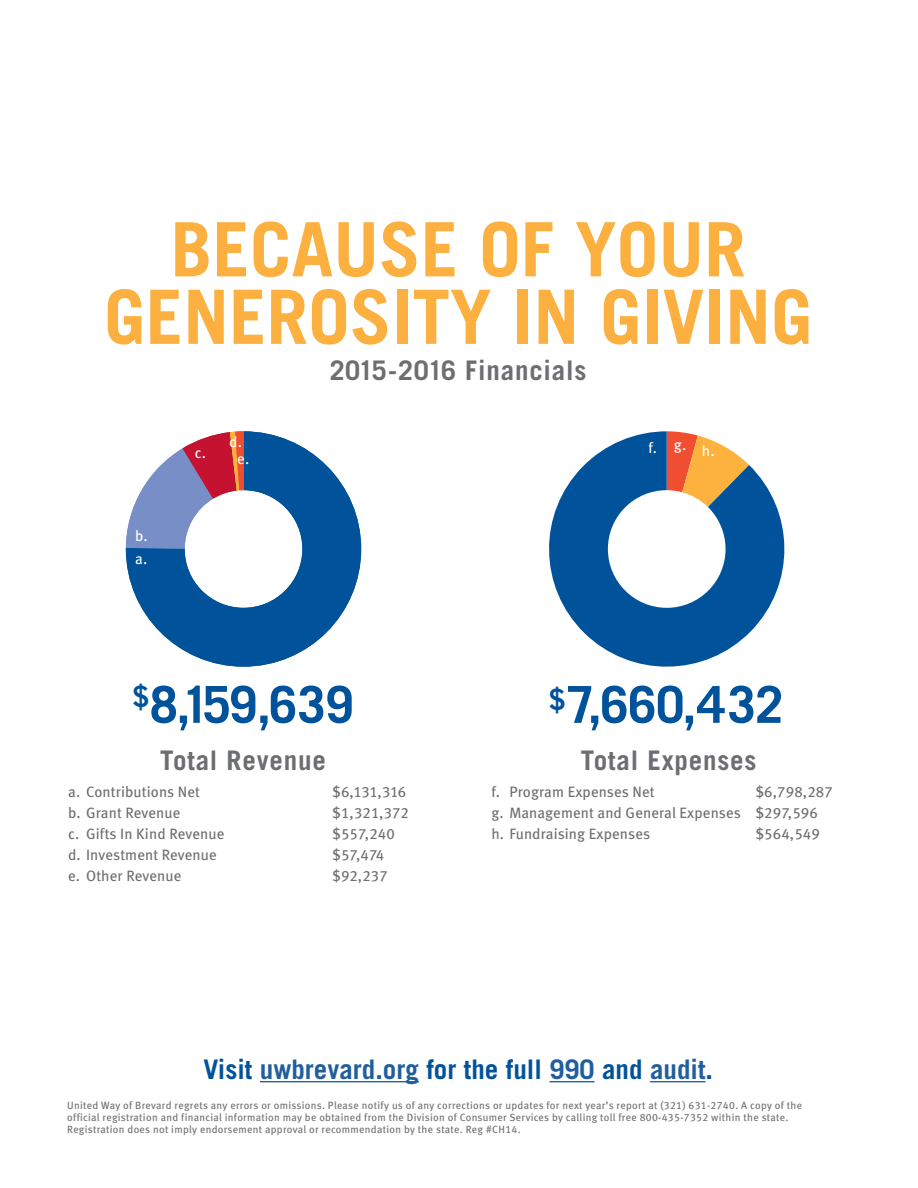
<style>
.page{position:relative;width:918px;height:1188px;background:#fff}
.page>*{position:absolute;margin:0;border:0;box-sizing:border-box;transform-origin:0 0}
.t1{font:700 75px/67.5px "Trade Gothic";color:#fbb040;text-align:center}
.t2{font:700 51px "Trade Gothic";letter-spacing:-.01em;color:#00539b}
.t3{font:700 27px "Trade Gothic";letter-spacing:.03em;color:#6d6e71}
.t4{font:700 27px "Trade Gothic";color:#215e9e}
.t5{font:15px/21px "Meta Book LF";letter-spacing:.01em;color:#6d6e71}
.t6{font:15px/17px "Meta Book LF";color:#fff;text-align:center}
.t7{font:10.5px/12px "Meta Book LF";letter-spacing:.03em;color:#6d6e71}
.s1{color:#00539b}
</style>
<div class="page">
<svg style="left:126px;top:431px;width:235px;height:236px;fill:#00539b"></svg>
<svg style="left:126px;top:431px;width:117px;height:117px"></svg>
<svg style="left:549px;top:431px;width:236px;height:236px;fill:#00539b"></svg>
<hr style="left:260px;top:1081px;width:159px;height:1px;background:#215e9e">
<hr style="left:549px;top:1081px;width:46px;height:1px;background:#215e9e">
<hr style="left:650px;top:1081px;width:56px;height:1px;background:#215e9e">
<h1 class="t1" style="left:104px;top:215px;width:710px">BECAUSE OF YOUR<br>GENEROSITY IN GIVING</h1>
<h3 class="t3" style="left:330px;top:354px;width:258px">2015-2016 Financials</h3>
<h3 class="t6" style="left:135px;top:527px;width:14px">b.</h3>
<h3 class="t6" style="left:135px;top:550px;width:14px">a.</h3>
<h3 class="t6" style="left:195px;top:444px;width:13px">c.</h3>
<h3 class="t6" style="left:229px;top:434px;width:21px">d. e.</h3>
<h2 class="t2" style="left:133px;top:673px;width:222px"><sup>$</sup>8,159,639</h2>
<h3 class="t3" style="left:160px;top:743px;width:167px">Total Revenue</h3>
<h3 class="t5" style="left:68px;top:781px;width:133px">a. Contributions Net</h3>
<h3 class="t5" style="left:332px;top:781px;width:76px">$6,131,316</h3>
<h3 class="t5" style="left:68px;top:802px;width:114px">b. Grant Revenue</h3>
<h3 class="t5" style="left:332px;top:802px;width:78px">$1,321,372</h3>
<h3 class="t5" style="left:68px;top:823px;width:158px">c. Gifts In Kind Revenue</h3>
<h3 class="t5" style="left:332px;top:823px;width:64px">$557,240</h3>
<h3 class="t5" style="left:68px;top:844px;width:150px">d. Investment Revenue</h3>
<h3 class="t5" style="left:332px;top:844px;width:54px">$57,474</h3>
<h3 class="t5" style="left:68px;top:865px;width:115px">e. Other Revenue</h3>
<h3 class="t5" style="left:332px;top:865px;width:57px">$92,237</h3>
<h3 class="t6" style="left:648px;top:439px;width:68px">f. g. h.</h3>
<h2 class="t2" style="left:549px;top:673px;width:236px"><sup>$</sup>7,660,432</h2>
<h3 class="t3" style="left:581px;top:743px;width:177px">Total Expenses</h3>
<h3 class="t5" style="left:491px;top:781px;width:343px;text-indent:264px">$6,798,287 g. Management and General Expenses $297,596 h. Fundraising Expenses</h3>
<h3 class="t5" style="left:491px;top:781px;width:165px">f. Program Expenses Net</h3>
<h3 class="t5" style="left:755px;top:823px;width:66px">$564,549</h3>
<h3 class="t4" style="left:203px;top:1053px;width:511px"><span class="s1">Visit</span> uwbrevard.org <span class="s1">for the full</span> 990 <span class="s1">and</span> audit<span class="s1">.</span></h3>
<p class="t7" style="left:67px;top:1099px;width:736px">United Way of Brevard regrets any errors or omissions. Please notify us of any corrections or updates for next year’s report at (321) 631-2740. A copy of the official registration and financial information may be obtained from the Division of Consumer Services by calling toll free 800-435-7352 within the state.<br>Registration does not imply endorsement approval or recommendation by the state. Reg #CH14.</p>
</div>
